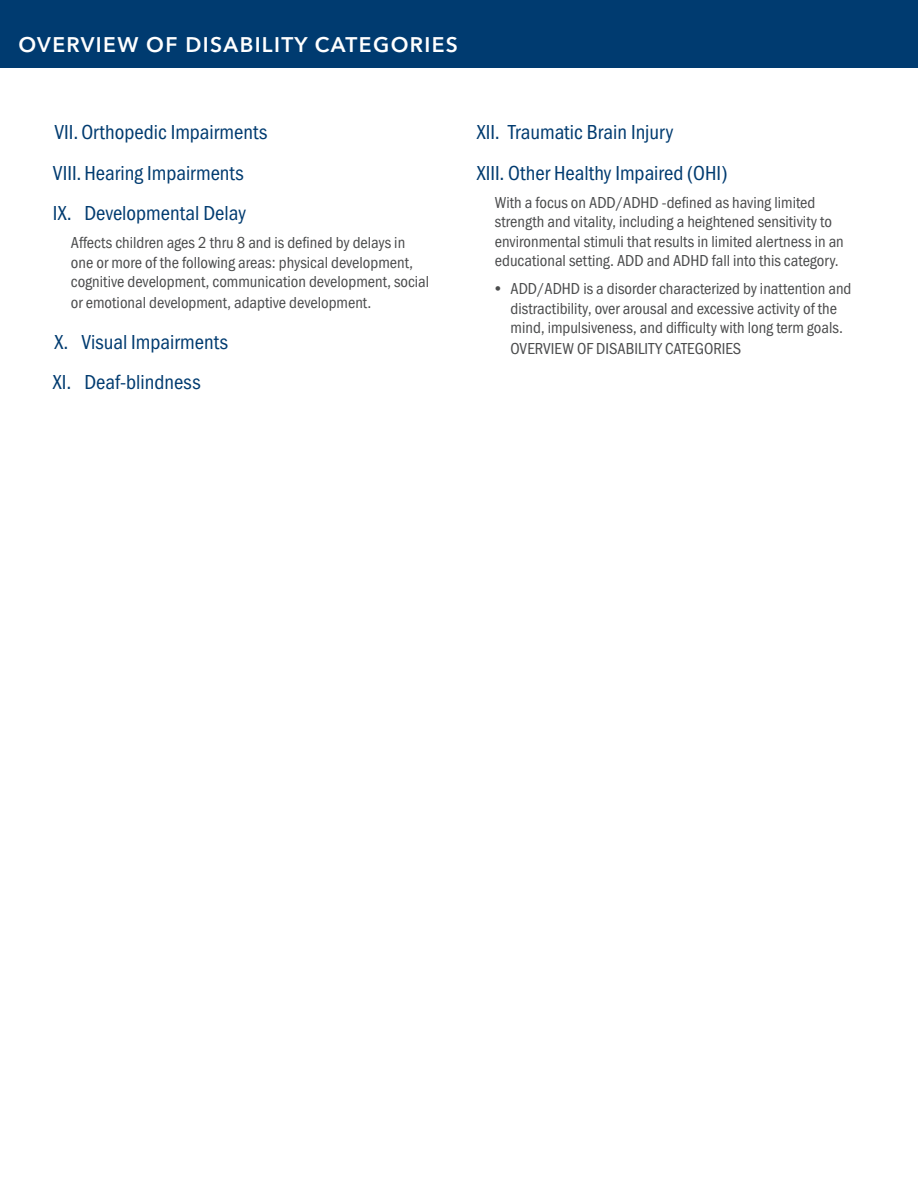
<style>
.page{position:relative;width:918px;height:1188px;background:#fff}
.page>*{position:absolute;margin:0;border:0;box-sizing:border-box;transform-origin:0 0}
.FG_URW_Book_Subheads{font:21px "Franklin Gothic URW Con Boo";color:#003b70}
.t1{font:600 21px "Avenir Next LT Pro";letter-spacing:.065em;color:#fff}
.t2{font:16.5px/19.5px "Franklin Gothic URW Con Boo";color:#4b4c4d}
</style>
<div class="page">
<div style="left:0;top:0;width:918px;height:68px;background:#003b70"></div>
<p class="t1" style="left:18px;top:32px;width:441px">OVERVIEW OF DISABILITY CATEGORIES</p>
<p class="FG_URW_Book_Subheads" style="left:54px;top:119px;width:214px">VII. Orthopedic Impairments</p>
<p class="FG_URW_Book_Subheads" style="left:53px;top:160px;width:192px">VIII.Hearing Impairments</p>
<p class="FG_URW_Book_Subheads" style="left:53px;top:200px;width:195px">IX. Developmental Delay</p>
<p class="t2" style="left:71px;top:233px;width:360px">Affects children ages 2 thru 8 and is defined by delays in one or more of the following areas: physical development, cognitive development, communication development, social</p>
<p class="t2" style="left:71px;top:293px;width:302px">or emotional development, adaptive development.</p>
<p class="FG_URW_Book_Subheads" style="left:54px;top:329px;width:175px">X. Visual Impairments</p>
<p class="FG_URW_Book_Subheads" style="left:53px;top:369px;width:149px">XI. Deaf-blindness</p>
<p class="FG_URW_Book_Subheads" style="left:477px;top:119px;width:198px">XII. Traumatic Brain Injury</p>
<p class="FG_URW_Book_Subheads" style="left:477px;top:160px;width:252px">XIII. Other Healthy Impaired (OHI)</p>
<p class="t2" style="left:495px;top:192px;width:351px">With a focus on ADD/ADHD -defined as having limited strength and vitality, including a heightened sensitivity to environmental stimuli that results in limited alertness in an educational setting. ADD and ADHD fall into this category.</p>
<p class="t2" style="left:493px;top:279px;width:360px;text-align:center">• ADD/ADHD is a disorder characterized by inattention and distractibility, over arousal and excessive activity of the mind, impulsiveness, and difficulty with long term goals.</p>
<p class="t2" style="left:511px;top:339px;width:232px">OVERVIEW OF DISABILITY CATEGORIES</p>
</div>
